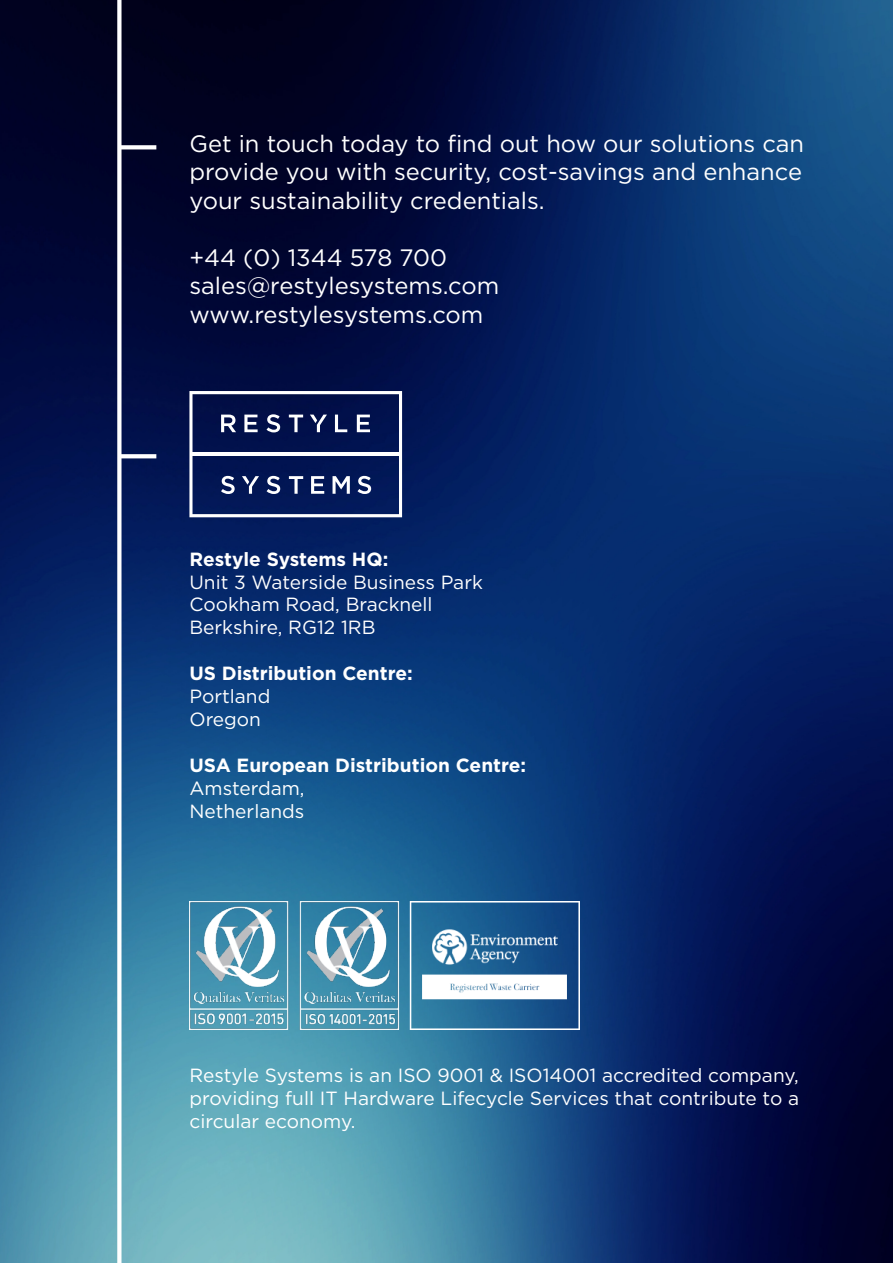
<style>
.page{position:relative;width:893px;height:1263px;background:#fff}
.page>*{position:absolute;margin:0;border:0;box-sizing:border-box;transform-origin:0 0}
.t1{font:23.7px/28.5px "Gotham";color:#fff;text-align:justify}
.t2{font:19.05px/23px "Gotham";color:#fff;text-align:justify}
.t3{font:700 19.05px "Gotham";color:#fff}
</style>
<div class="page">
<img style="left:0;top:0;width:893px;height:1263px">
<div style="left:117px;top:0;width:5px;height:1263px;background:#fff"></div>
<svg style="left:121px;top:145px;width:35px;height:4px"></svg>
<svg style="left:189px;top:391px;width:213px;height:126px;background:#2b3a6d"></svg>
<svg style="left:121px;top:454px;width:35px;height:4px"></svg>
<img style="left:189px;top:901px;width:390px;height:129px">
<p class="t1" style="left:189px;top:129px;width:616px">Get in touch today to find out how our solutions can provide you with security, cost-savings and enhance your sustainability credentials.</p>
<p class="t1" style="left:189px;top:243px;width:259px">+44 (0) 1344 578 700</p>
<p class="t1" style="left:189px;top:271px;width:311px">sales@restylesystems.com</p>
<p class="t1" style="left:189px;top:299px;width:295px">www.restylesystems.com</p>
<p class="t3" style="left:189px;top:546px;width:200px">Restyle Systems HQ:</p>
<p class="t2" style="left:189px;top:570px;width:295px">Unit 3 Waterside Business Park</p>
<p class="t2" style="left:189px;top:593px;width:245px">Cookham Road, Bracknell</p>
<p class="t2" style="left:189px;top:616px;width:188px">Berkshire, RG12 1RB</p>
<p class="t3" style="left:189px;top:661px;width:225px">US Distribution Centre:</p>
<p class="t2" style="left:189px;top:684px;width:82px">Portland</p>
<p class="t2" style="left:189px;top:707px;width:73px">Oregon</p>
<p class="t3" style="left:189px;top:752px;width:338px">USA European Distribution Centre:</p>
<p class="t2" style="left:189px;top:776px;width:117px">Amsterdam,</p>
<p class="t2" style="left:189px;top:799px;width:116px">Netherlands</p>
<p class="t2" style="left:189px;top:1063px;width:611px">Restyle Systems is an ISO 9001 &amp; ISO14001 accredited company, providing full IT Hardware Lifecycle Services that contribute to a circular economy.</p>
</div>
